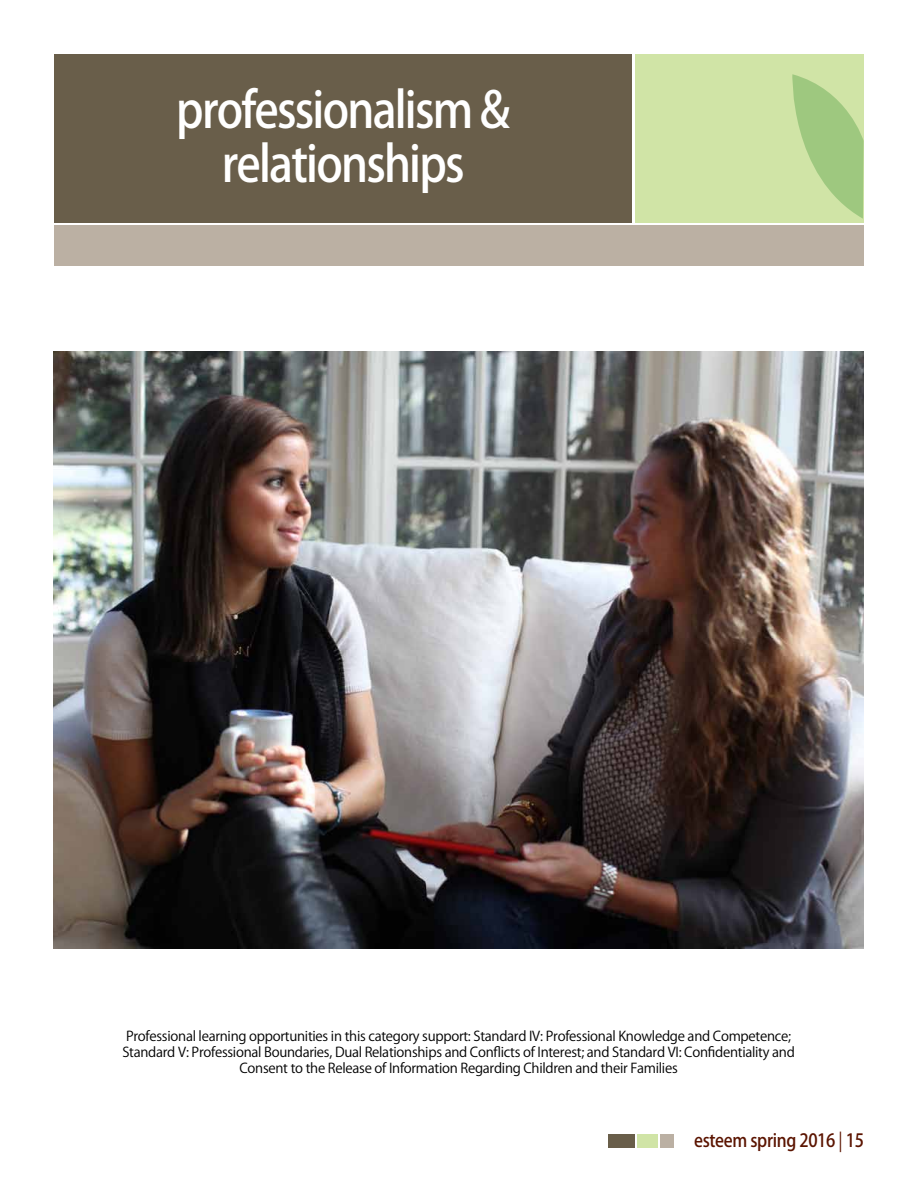
<style>
.page{position:relative;width:918px;height:1188px;background:#fff}
.page>*{position:absolute;margin:0;border:0;box-sizing:border-box;transform-origin:0 0}
.t1{font:500 49.5px/54px "Koz Go Pro";letter-spacing:-.04em;color:#fff;text-align:center;scale:.91 1}
.t2{font:500 18.15px "Koz Go Pro";letter-spacing:-.02em;color:#5b1400;scale:.91 1}
.t3{font:13.5px/16.2px "Koz Go Pro";letter-spacing:-.02em;color:#000;text-align:center}
.s1{font-weight:400}
</style>
<div class="page">
<div style="left:54px;top:54px;width:578px;height:169px;background:#695e4a"></div>
<div style="left:635px;top:54px;width:229px;height:169px;background:#d0e4a6"></div>
<div style="left:55px;top:226px;width:809px;height:40px;background:#bbb0a3"></div>
<svg style="left:792px;top:74px;width:72px;height:145px"></svg>
<img style="left:54px;top:352px;width:810px;height:597px">
<div style="left:608px;top:1134px;width:27px;height:14px;background:#695e4a"></div>
<div style="left:637px;top:1134px;width:20px;height:14px;background:#d0e4a6"></div>
<div style="left:660px;top:1134px;width:14px;height:14px;background:#bbb0a3"></div>
<h1 class="t1" style="left:176px;top:86px;width:369px">professionalism &amp; relationships</h1>
<p class="t3" style="left:122px;top:1028px;width:674px">Professional learning opportunities in this category support: Standard IV: Professional Knowledge and Competence;<br>Standard V: Professional Boundaries, Dual Relationships and Conflicts of Interest; and Standard VI: Confidentiality and<br>Consent to the Release of Information Regarding Children and their Families</p>
<h2 class="t2" style="left:694px;top:1129px;width:188px">esteem spring 2016 <span class="s1">|</span> 15</h2>
</div>
